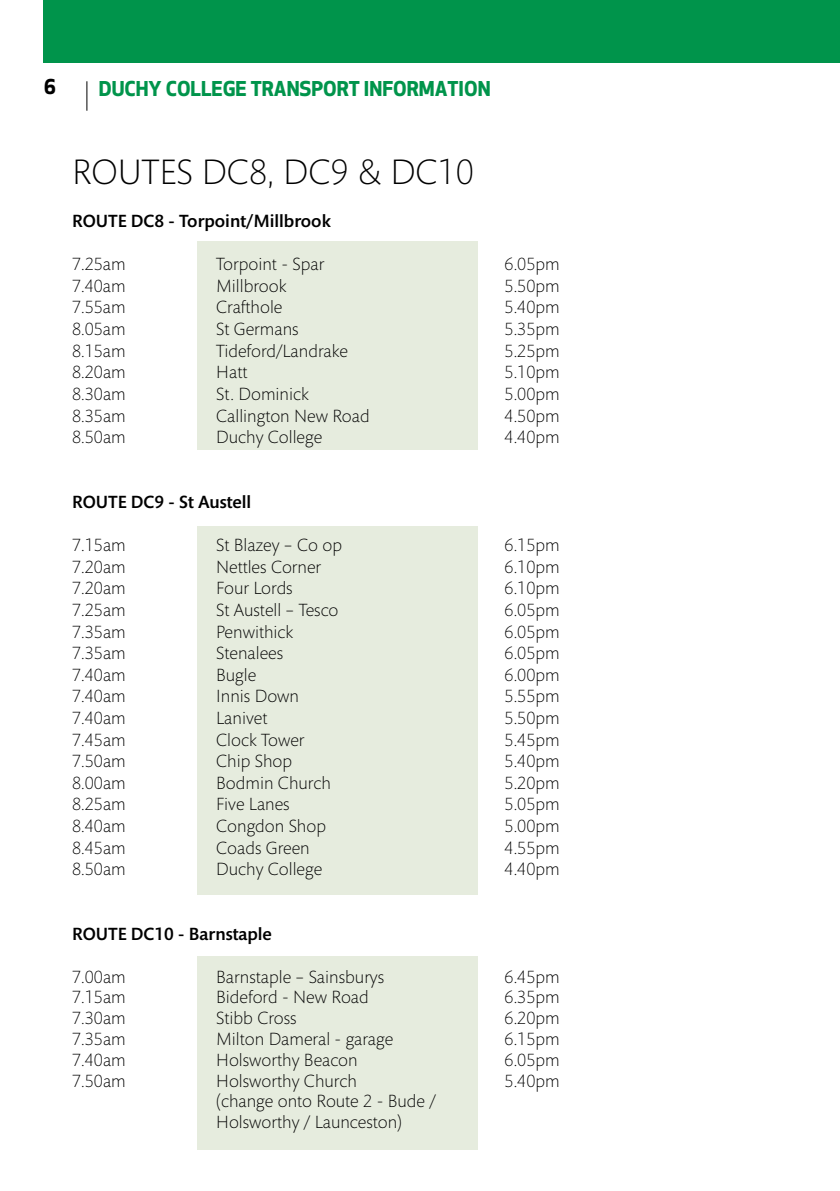
<style>
.page{position:relative;width:840px;height:1191px;background:#fff}
.page>*{position:absolute;margin:0;border:0;box-sizing:border-box;transform-origin:0 0}
.t1{font:300 36px "Mundo Sans";color:#000}
.t2{font:20px "Apex New PS Bold Proportional";color:#00944b}
.t3{font:20px "Apex New PS Bold Proportional";color:#000}
.t4{font:300 18px/20.8px "Mundo Sans";color:#000}
.t5{font:500 18px "Mundo Sans";color:#000}
</style>
<div class="page">
<div style="left:197px;top:956px;width:281px;height:193px;background:#e6ecde"></div>
<div style="left:197px;top:241px;width:281px;height:209px;background:#e6ecde"></div>
<div style="left:197px;top:526px;width:281px;height:368px;background:#e6ecde"></div>
<div style="left:44px;top:0;width:795px;height:62px;background:#00944b"></div>
<hr style="left:86px;top:81px;width:1px;height:30px;background:#000">
<p class="t3" style="left:44px;top:74px;width:14px">6</p>
<p class="t2" style="left:99px;top:77px;width:393px">DUCHY COLLEGE TRANSPORT INFORMATION</p>
<h1 class="t1" style="left:72px;top:153px;width:403px">ROUTES DC8, DC9 &amp; DC10</h1>
<p class="t5" style="left:72px;top:211px;width:260px">ROUTE DC8 - Torpoint/Millbrook</p>
<p class="t4" style="left:72px;top:254px;width:55px">7.25am</p>
<p class="t4" style="left:216px;top:254px;width:110px">Torpoint - Spar</p>
<p class="t4" style="left:504px;top:254px;width:57px">6.05pm</p>
<p class="t4" style="left:72px;top:276px;width:55px">7.40am</p>
<p class="t4" style="left:216px;top:276px;width:72px">Millbrook</p>
<p class="t4" style="left:504px;top:276px;width:57px">5.50pm</p>
<p class="t4" style="left:72px;top:298px;width:55px">7.55am</p>
<p class="t4" style="left:216px;top:298px;width:68px">Crafthole</p>
<p class="t4" style="left:504px;top:298px;width:57px">5.40pm</p>
<p class="t4" style="left:72px;top:319px;width:55px">8.05am</p>
<p class="t4" style="left:216px;top:319px;width:84px">St Germans</p>
<p class="t4" style="left:504px;top:319px;width:57px">5.35pm</p>
<p class="t4" style="left:72px;top:341px;width:55px">8.15am</p>
<p class="t4" style="left:216px;top:341px;width:133px">Tideford/Landrake</p>
<p class="t4" style="left:504px;top:341px;width:57px">5.25pm</p>
<p class="t4" style="left:72px;top:362px;width:55px">8.20am</p>
<p class="t4" style="left:216px;top:362px;width:33px">Hatt</p>
<p class="t4" style="left:504px;top:362px;width:57px">5.10pm</p>
<p class="t4" style="left:72px;top:384px;width:55px">8.30am</p>
<p class="t4" style="left:216px;top:384px;width:94px">St. Dominick</p>
<p class="t4" style="left:504px;top:384px;width:57px">5.00pm</p>
<p class="t4" style="left:72px;top:406px;width:55px">8.35am</p>
<p class="t4" style="left:216px;top:406px;width:155px">Callington New Road</p>
<p class="t4" style="left:504px;top:406px;width:57px">4.50pm</p>
<p class="t4" style="left:72px;top:427px;width:55px">8.50am</p>
<p class="t4" style="left:216px;top:427px;width:107px">Duchy College</p>
<p class="t4" style="left:504px;top:427px;width:57px">4.40pm</p>
<p class="t5" style="left:72px;top:492px;width:180px">ROUTE DC9 - St Austell</p>
<p class="t4" style="left:72px;top:535px;width:55px">7.15am</p>
<p class="t4" style="left:216px;top:535px;width:127px">St Blazey – Co op</p>
<p class="t4" style="left:504px;top:535px;width:57px">6.15pm</p>
<p class="t4" style="left:72px;top:557px;width:55px">7.20am</p>
<p class="t4" style="left:216px;top:557px;width:106px">Nettles Corner</p>
<p class="t4" style="left:504px;top:557px;width:57px">6.10pm</p>
<p class="t4" style="left:72px;top:578px;width:55px">7.20am</p>
<p class="t4" style="left:216px;top:578px;width:78px">Four Lords</p>
<p class="t4" style="left:504px;top:578px;width:57px">6.10pm</p>
<p class="t4" style="left:72px;top:600px;width:55px">7.25am</p>
<p class="t4" style="left:216px;top:600px;width:124px">St Austell – Tesco</p>
<p class="t4" style="left:504px;top:600px;width:57px">6.05pm</p>
<p class="t4" style="left:72px;top:622px;width:55px">7.35am</p>
<p class="t4" style="left:216px;top:622px;width:78px">Penwithick</p>
<p class="t4" style="left:504px;top:622px;width:57px">6.05pm</p>
<p class="t4" style="left:72px;top:643px;width:55px">7.35am</p>
<p class="t4" style="left:216px;top:643px;width:68px">Stenalees</p>
<p class="t4" style="left:504px;top:643px;width:57px">6.05pm</p>
<p class="t4" style="left:72px;top:665px;width:55px">7.40am</p>
<p class="t4" style="left:216px;top:665px;width:41px">Bugle</p>
<p class="t4" style="left:504px;top:665px;width:57px">6.00pm</p>
<p class="t4" style="left:72px;top:686px;width:55px">7.40am</p>
<p class="t4" style="left:216px;top:686px;width:84px">Innis Down</p>
<p class="t4" style="left:504px;top:686px;width:57px">5.55pm</p>
<p class="t4" style="left:72px;top:708px;width:55px">7.40am</p>
<p class="t4" style="left:216px;top:708px;width:53px">Lanivet</p>
<p class="t4" style="left:504px;top:708px;width:57px">5.50pm</p>
<p class="t4" style="left:72px;top:730px;width:55px">7.45am</p>
<p class="t4" style="left:216px;top:730px;width:90px">Clock Tower</p>
<p class="t4" style="left:504px;top:730px;width:57px">5.45pm</p>
<p class="t4" style="left:72px;top:751px;width:55px">7.50am</p>
<p class="t4" style="left:216px;top:751px;width:77px">Chip Shop</p>
<p class="t4" style="left:504px;top:751px;width:57px">5.40pm</p>
<p class="t4" style="left:72px;top:773px;width:55px">8.00am</p>
<p class="t4" style="left:216px;top:773px;width:116px">Bodmin Church</p>
<p class="t4" style="left:504px;top:773px;width:57px">5.20pm</p>
<p class="t4" style="left:72px;top:794px;width:55px">8.25am</p>
<p class="t4" style="left:216px;top:794px;width:75px">Five Lanes</p>
<p class="t4" style="left:504px;top:794px;width:57px">5.05pm</p>
<p class="t4" style="left:72px;top:816px;width:55px">8.40am</p>
<p class="t4" style="left:216px;top:816px;width:111px">Congdon Shop</p>
<p class="t4" style="left:504px;top:816px;width:57px">5.00pm</p>
<p class="t4" style="left:72px;top:838px;width:55px">8.45am</p>
<p class="t4" style="left:216px;top:838px;width:95px">Coads Green</p>
<p class="t4" style="left:504px;top:838px;width:57px">4.55pm</p>
<p class="t4" style="left:72px;top:859px;width:55px">8.50am</p>
<p class="t4" style="left:216px;top:859px;width:107px">Duchy College</p>
<p class="t4" style="left:504px;top:859px;width:57px">4.40pm</p>
<p class="t5" style="left:72px;top:924px;width:201px">ROUTE DC10 - Barnstaple</p>
<p class="t4" style="left:72px;top:966px;width:55px">7.00am</p>
<p class="t4" style="left:216px;top:966px;width:169px">Barnstaple – Sainsburys</p>
<p class="t4" style="left:504px;top:966px;width:57px">6.45pm</p>
<p class="t4" style="left:72px;top:987px;width:55px">7.15am</p>
<p class="t4" style="left:216px;top:987px;width:154px">Bideford - New Road</p>
<p class="t4" style="left:504px;top:987px;width:57px">6.35pm</p>
<p class="t4" style="left:72px;top:1008px;width:55px">7.30am</p>
<p class="t4" style="left:216px;top:1008px;width:82px">Stibb Cross</p>
<p class="t4" style="left:504px;top:1008px;width:57px">6.20pm</p>
<p class="t4" style="left:72px;top:1029px;width:55px">7.35am</p>
<p class="t4" style="left:216px;top:1029px;width:178px">Milton Dameral - garage</p>
<p class="t4" style="left:504px;top:1029px;width:57px">6.15pm</p>
<p class="t4" style="left:72px;top:1050px;width:55px">7.40am</p>
<p class="t4" style="left:216px;top:1050px;width:143px">Holsworthy Beacon</p>
<p class="t4" style="left:504px;top:1050px;width:57px">6.05pm</p>
<p class="t4" style="left:72px;top:1070px;width:55px">7.50am</p>
<p class="t4" style="left:216px;top:1070px;width:142px">Holsworthy Church</p>
<p class="t4" style="left:504px;top:1070px;width:57px">5.40pm</p>
<p class="t4" style="left:216px;top:1091px;width:221px">(change onto Route 2 - Bude /<br>Holsworthy / Launceston)</p>
</div>
